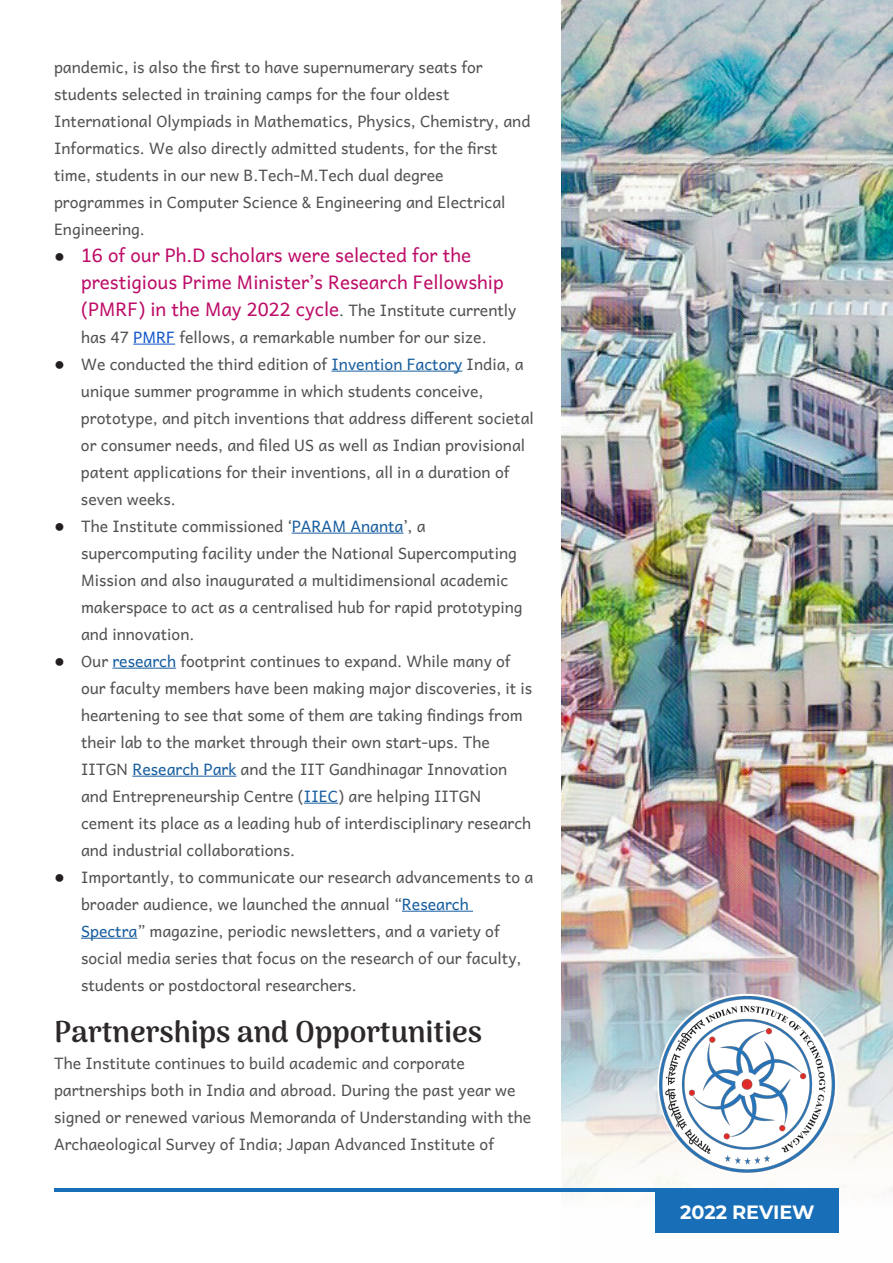
<style>
.page{position:relative;width:893px;height:1263px;background:#fff}
.page>*{position:absolute;margin:0;border:0;box-sizing:border-box;transform-origin:0 0}
.t1{font:700 30px "Arima Madurai";color:#2d292a}
.t2{font:700 19.2px "Montserrat";letter-spacing:-.005em;color:#fff}
.t3{font:18.75px/27px "Andika";color:#bd0d68}
.t4{font:15.75px/27px "Andika";color:#515151}
.s1{font-family:"Arial";font-size:18px;color:#231f20}
.s2{font-size:15.75px;color:#515151}
.s3{color:#15c}
.s4{color:#175d9e}
</style>
<div class="page">
<img style="left:561px;top:0;width:332px;height:1233px">
<hr style="left:54px;top:1188px;width:785px;height:3px;background:#186eb7">
<div style="left:656px;top:1188px;width:183px;height:44px;background:#186eb7"></div>
<img style="left:656px;top:992px;width:183px;height:183px">
<hr style="left:133px;top:344px;width:42px;height:1px;background:#15c">
<hr style="left:331px;top:371px;width:131px;height:1px;background:#175d9e">
<hr style="left:292px;top:533px;width:111px;height:1px;background:#175d9e">
<hr style="left:112px;top:668px;width:64px;height:1px;background:#175d9e">
<hr style="left:132px;top:776px;width:104px;height:1px;background:#175d9e">
<hr style="left:304px;top:803px;width:34px;height:1px;background:#175d9e">
<hr style="left:402px;top:911px;width:71px;height:1px;background:#175d9e">
<hr style="left:81px;top:938px;width:56px;height:1px;background:#175d9e">
<p class="t4" style="left:54px;top:54px;width:478px">pandemic, is also the first to have supernumerary seats for students selected in training camps for the four oldest International Olympiads in Mathematics, Physics, Chemistry, and Informatics. We also directly admitted students, for the first time, students in our new B.Tech-M.Tech dual degree programmes in Computer Science &amp; Engineering and Electrical Engineering.</p>
<p class="t3" style="left:81px;top:242px;width:437px;text-indent:-27px"><span class="s1">●</span> 16 of our Ph.D scholars were selected for the prestigious Prime Minister’s Research Fellowship (PMRF) in the May 2022 cycle<span class="s2">. The Institute currently</span></p>
<p class="t4" style="left:81px;top:324px;width:407px">has 47 <span class="s3">PMRF</span> fellows, a remarkable number for our size.</p>
<p class="t4" style="left:81px;top:351px;width:454px;text-indent:-27px"><span class="s1">●</span> We conducted the third edition of <span class="s4">Invention Factory</span> India, a unique summer programme in which students conceive, prototype, and pitch inventions that address different societal or consumer needs, and filed US as well as Indian provisional patent applications for their inventions, all in a duration of seven weeks.</p>
<p class="t4" style="left:81px;top:513px;width:443px;text-indent:-27px"><span class="s1">●</span> The Institute commissioned ‘<span class="s4">PARAM Ananta</span>’, a supercomputing facility under the National Supercomputing Mission and also inaugurated a multidimensional academic makerspace to act as a centralised hub for rapid prototyping and innovation.</p>
<p class="t4" style="left:81px;top:648px;width:453px;text-indent:-27px"><span class="s1">●</span> Our <span class="s4">research</span> footprint continues to expand. While many of our faculty members have been making major discoveries, it is heartening to see that some of them are taking findings from their lab to the market through their own start-ups. The IITGN <span class="s4">Research Park</span> and the IIT Gandhinagar Innovation and Entrepreneurship Centre (<span class="s4">IIEC</span>) are helping IITGN cement its place as a leading hub of interdisciplinary research and industrial collaborations.</p>
<p class="t4" style="left:81px;top:864px;width:454px;text-indent:-27px"><span class="s1">●</span> Importantly, to communicate our research advancements to a broader audience, we launched the annual “<span class="s4">Research Spectra</span>” magazine, periodic newsletters, and a variety of social media series that focus on the research of our faculty, students or postdoctoral researchers.</p>
<p class="t1" style="left:54px;top:1010px;width:430px">Partnerships and Opportunities</p>
<p class="t4" style="left:54px;top:1050px;width:479px">The Institute continues to build academic and corporate partnerships both in India and abroad. During the past year we signed or renewed various Memoranda of Understanding with the Archaeological Survey of India; Japan Advanced Institute of</p>
<p class="t2" style="left:680px;top:1199px;width:136px">2022 REVIEW</p>
</div>
